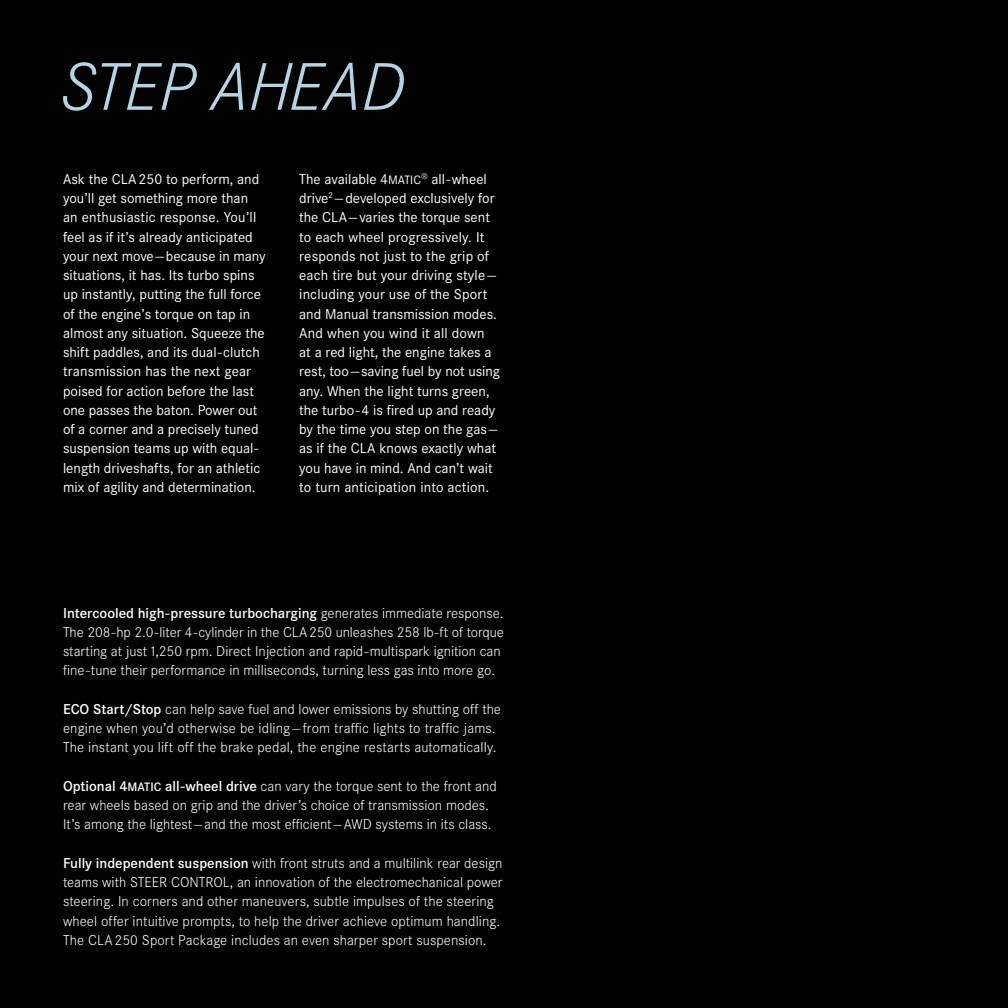
<style>
.page{position:relative;width:1008px;height:1008px;background:#000001}
.page>*{position:absolute;margin:0;border:0;box-sizing:border-box;transform-origin:0 0}
.t1{font:italic 300 70px "Corporate S";color:#b4d4e4}
._14CLA-04-caption_20{font:300 14.88px/19.2px "Corporate S";color:#fff}
._14CLA-01-body_copy{font:14.88px/19.2px "Corporate S";color:#fff}
.s1{font-family:"Corporate S Reg SC850";font-size:12.6px}
.s2{font-weight:600}
.s3{font-family:"Corporate S Demi SC850";font-weight:400;font-size:12.6px}
</style>
<div class="page">
<p class="t1" style="left:60px;top:48px;width:347px">STEP AHEAD</p>
<p class="_14CLA-01-body_copy" style="left:63px;top:170px;width:204px">Ask the CLA 250 to perform, and you’ll get something more than an enthusiastic response. You’ll feel as if it’s already anticipated your next move — because in many situations, it has. Its turbo spins up instantly, putting the full force of the engine’s torque on tap in almost any situation. Squeeze the shift paddles, and its dual-clutch transmission has the next gear poised for action before the last one passes the baton. Power out of a corner and a precisely tuned suspension teams up with equal&shy;length driveshafts, for an athletic mix of agility and determination.</p>
<p class="_14CLA-01-body_copy" style="left:299px;top:170px;width:202px">The available 4<span class="s1">MATIC</span><sup>®</sup> all-wheel drive<sup>2</sup> — developed exclusively for the CLA — varies the torque sent to each wheel progressively. It responds not just to the grip of each tire but your driving style — including your use of the Sport and Manual transmission modes.<br>And when you wind it all down<br>at a red light, the engine takes a rest, too — saving fuel by not using any. When the light turns green, the turbo‑ 4 is fired up and ready by the time you step on the gas — as if the CLA knows exactly what you have in mind. And can’t wait to turn anticipation into action.</p>
<p class="_14CLA-04-caption_20" style="left:63px;top:603px;width:442px"><span class="s2">Intercooled high-pressure turbocharging</span> generates immediate response.<br>The 208‑hp 2.0‑liter 4‑cylinder in the CLA250 unleashes 258 lb‑ft of torque starting at just 1,250 rpm. Direct Injection and rapid-multispark ignition can fine-tune their performance in milliseconds, turning less gas into more go.</p>
<p class="_14CLA-04-caption_20" style="left:63px;top:700px;width:440px"><span class="s2">ECO Start/Stop</span> can help save fuel and lower emissions by shutting off the engine when you’d otherwise be idling — from traffic lights to traffic jams.<br>The instant you lift off the brake pedal, the engine restarts automatically.</p>
<p class="_14CLA-04-caption_20" style="left:63px;top:777px;width:435px"><span class="s2">Optional 4</span><span class="s3">MATIC</span> <span class="s2">all-wheel drive</span> can vary the torque sent to the front and rear wheels based on grip and the driver’s choice of transmission modes.<br>It’s among the lightest—and the most efficient—AWD systems in its class.</p>
<p class="_14CLA-04-caption_20" style="left:63px;top:854px;width:441px"><span class="s2">Fully independent suspension</span> with front struts and a multilink rear design teams with STEER CONTROL, an innovation of the electromechanical power steering. In corners and other maneuvers, subtle impulses of the steering wheel offer intuitive prompts, to help the driver achieve optimum handling.<br>The CLA250 Sport Package includes an even sharper sport suspension.</p>
</div>
